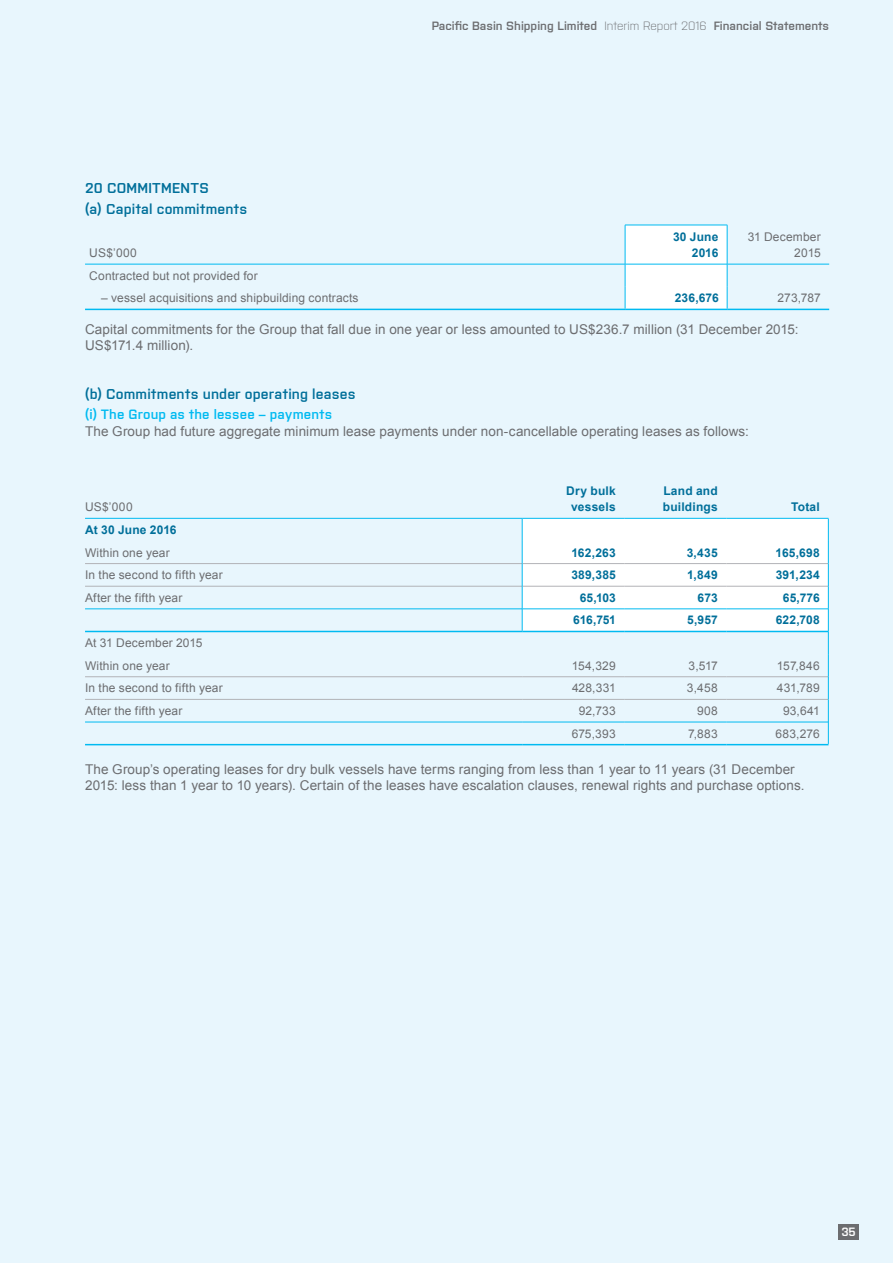
<style>
.page{position:relative;width:893px;height:1263px;background:#e8f6fd}
.page>*{position:absolute;margin:0;border:0;box-sizing:border-box;transform-origin:0 0}
.t1{font:600 14.25px/20.7px "Purista";letter-spacing:.01em;color:#006f9a}
.t2{font:13.5px/15.8px "Arial";letter-spacing:.005em;color:#6c6d70}
.t3{font:600 13.5px "Purista";letter-spacing:.015em;color:#00baf1}
.t4{font:12px/16.5px "Arial";letter-spacing:.01em;color:#6c6d70;text-align:right}
.t5{font:700 12px/16.5px "Arial";letter-spacing:.015em;color:#006f9a;text-align:right}
.t6{font:600 12px "Purista";color:#6c6d70}
.t7{font:600 12px "Purista";color:#fff}
.s1{font-weight:300}
</style>
<div class="page">
<div style="left:839px;top:1224px;width:20px;height:15px;background:#6c6d70"></div>
<hr style="left:85px;top:264px;width:540px;height:1px;background:#00baf1">
<hr style="left:727px;top:264px;width:102px;height:1px;background:#00baf1">
<hr style="left:85px;top:309px;width:540px;height:1px;background:#00baf1">
<hr style="left:625px;top:309px;width:102px;height:1px;background:#00baf1">
<hr style="left:727px;top:309px;width:102px;height:1px;background:#00baf1">
<svg style="left:625px;top:225px;width:103px;height:84px;background:#f5fcfe"></svg>
<hr style="left:85px;top:563px;width:437px;height:1px;background:#b2b3b7">
<hr style="left:85px;top:586px;width:437px;height:1px;background:#b2b3b7">
<hr style="left:85px;top:676px;width:437px;height:1px;background:#b2b3b7">
<hr style="left:85px;top:699px;width:437px;height:1px;background:#b2b3b7">
<hr style="left:85px;top:518px;width:437px;height:1px;background:#00baf1">
<hr style="left:85px;top:608px;width:437px;height:1px;background:#00baf1">
<hr style="left:85px;top:631px;width:437px;height:1px;background:#00baf1">
<hr style="left:85px;top:722px;width:437px;height:1px;background:#00baf1">
<hr style="left:85px;top:744px;width:437px;height:1px;background:#00baf1">
<hr style="left:522px;top:744px;width:102px;height:1px;background:#00baf1">
<hr style="left:624px;top:744px;width:102px;height:1px;background:#00baf1">
<hr style="left:726px;top:744px;width:102px;height:1px;background:#00baf1">
<svg style="left:522px;top:518px;width:307px;height:226px"></svg>
<p class="t1" style="left:85px;top:177px;width:164px">20 COMMITMENTS<br>(a) Capital commitments</p>
<p class="t4" style="left:89px;top:245px;width:49px">US$’000</p>
<p class="t6" style="left:432px;top:17px;width:399px">Pacific Basin Shipping Limited <span class="s1">Interim Report 2016</span> Financial Statements</p>
<p class="t5" style="left:673px;top:229px;width:47px">30 June<br>2016</p>
<p class="t4" style="left:748px;top:228px;width:74px">31 December<br>2015</p>
<p class="t4" style="left:89px;top:267px;width:170px">Contracted but not provided for</p>
<p class="t4" style="left:101px;top:290px;width:259px">– vessel acquisitions and shipbuilding contracts</p>
<p class="t5" style="left:675px;top:290px;width:46px">236,676</p>
<p class="t4" style="left:777px;top:290px;width:45px">273,787</p>
<p class="t2" style="left:85px;top:322px;width:715px">Capital commitments for the Group that fall due in one year or less amounted to US$236.7 million (31 December 2015:<br>US$171.4 million).</p>
<p class="t1" style="left:85px;top:383px;width:272px">(b) Commitments under operating leases</p>
<p class="t3" style="left:85px;top:405px;width:249px">(i) The Group as the lessee – payments</p>
<p class="t2" style="left:85px;top:423px;width:665px">The Group had future aggregate minimum lease payments under non-cancellable operating leases as follows:</p>
<p class="t4" style="left:85px;top:499px;width:49px">US$’000</p>
<p class="t5" style="left:566px;top:483px;width:51px;text-align:center">Dry bulk vessels</p>
<p class="t5" style="left:663px;top:483px;width:56px;text-align:left">Land and buildings</p>
<p class="t5" style="left:791px;top:499px;width:30px">Total</p>
<p class="t5" style="left:85px;top:522px;width:93px">At 30 June 2016</p>
<p class="t4" style="left:85px;top:544px;width:86px">Within one year</p>
<p class="t5" style="left:571px;top:544px;width:46px">162,263</p>
<p class="t5" style="left:687px;top:544px;width:33px">3,435</p>
<p class="t5" style="left:776px;top:544px;width:46px">165,698</p>
<p class="t4" style="left:85px;top:567px;width:139px">In the second to fifth year</p>
<p class="t5" style="left:571px;top:567px;width:46px">389,385</p>
<p class="t5" style="left:687px;top:567px;width:32px">1,849</p>
<p class="t5" style="left:776px;top:567px;width:46px">391,234</p>
<p class="t4" style="left:85px;top:589px;width:99px">After the fifth year</p>
<p class="t5" style="left:580px;top:590px;width:38px">65,103</p>
<p class="t5" style="left:698px;top:590px;width:22px">673</p>
<p class="t5" style="left:783px;top:590px;width:39px">65,776</p>
<p class="t5" style="left:573px;top:612px;width:44px">616,751</p>
<p class="t5" style="left:687px;top:612px;width:32px">5,957</p>
<p class="t5" style="left:776px;top:612px;width:46px">622,708</p>
<p class="t4" style="left:85px;top:632px;width:119px;line-height:22.6px;text-align:left">At 31 December 2015<br>Within one year</p>
<p class="t4" style="left:572px;top:657px;width:46px">154,329</p>
<p class="t4" style="left:689px;top:657px;width:31px">3,517</p>
<p class="t4" style="left:777px;top:657px;width:44px">157,846</p>
<p class="t4" style="left:85px;top:680px;width:139px">In the second to fifth year</p>
<p class="t4" style="left:572px;top:680px;width:45px">428,331</p>
<p class="t4" style="left:687px;top:680px;width:32px">3,458</p>
<p class="t4" style="left:777px;top:680px;width:44px">431,789</p>
<p class="t4" style="left:85px;top:703px;width:99px">After the fifth year</p>
<p class="t4" style="left:579px;top:703px;width:39px">92,733</p>
<p class="t4" style="left:697px;top:703px;width:22px">908</p>
<p class="t4" style="left:783px;top:703px;width:38px">93,641</p>
<p class="t4" style="left:572px;top:725px;width:46px">675,393</p>
<p class="t4" style="left:688px;top:725px;width:31px">7,883</p>
<p class="t4" style="left:775px;top:725px;width:46px">683,276</p>
<p class="t2" style="left:85px;top:761px;width:721px">The Group’s operating leases for dry bulk vessels have terms ranging from less than 1 year to 11 years (31 December<br>2015: less than 1 year to 10 years). Certain of the leases have escalation clauses, renewal rights and purchase options.</p>
<p class="t7" style="left:842px;top:1223px;width:16px">35</p>
</div>
